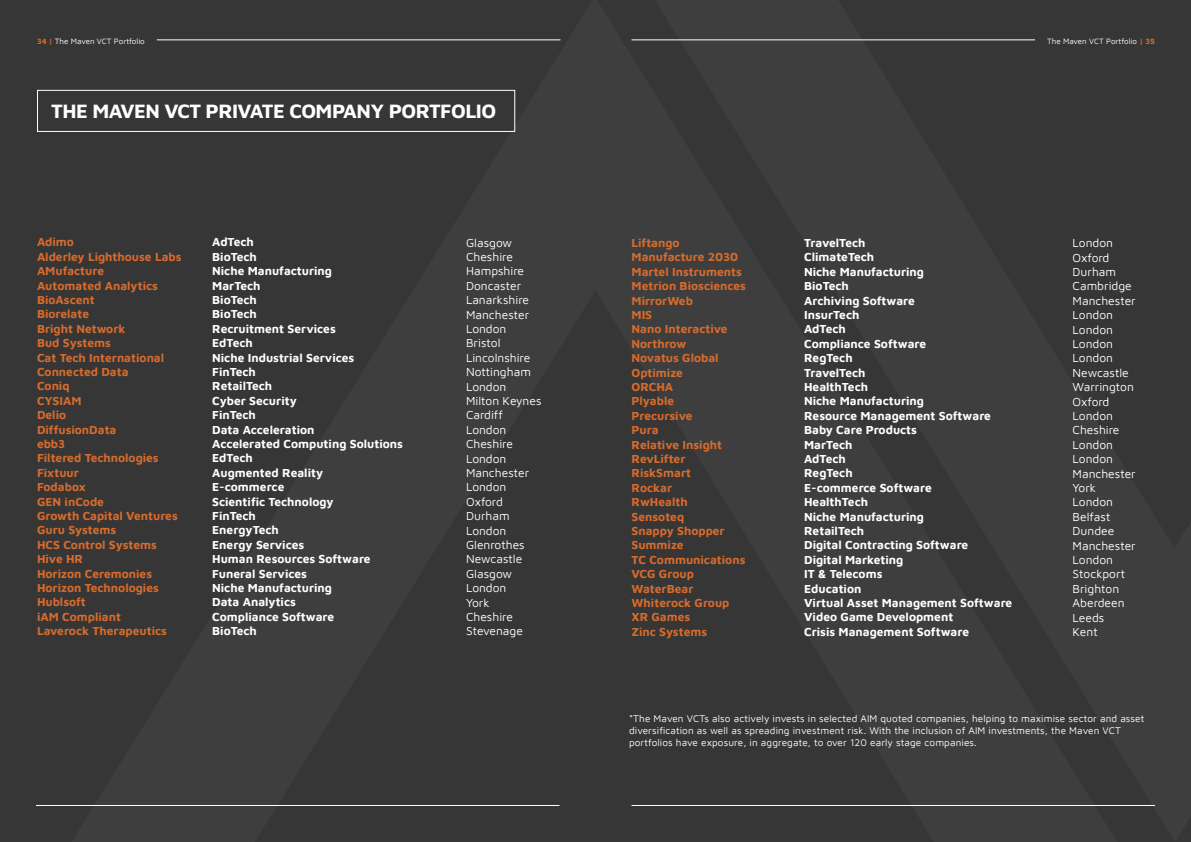
<style>
.page{position:relative;width:1191px;height:842px;background:#363636}
.page>*{position:absolute;margin:0;border:0;box-sizing:border-box;transform-origin:0 0}
.t1{font:20px "Maven Pro";letter-spacing:-.025em;color:#fff}
.t2{font:12px/14.4px "Maven Pro";color:#fff}
.t3{font:12px/14.4px "Maven Pro";color:#d76b2d}
.t4{font:10px/12px "Maven Pro";letter-spacing:.01em;color:#fff}
.t5{font:8px "Maven Pro";color:#fff}
.s1{color:#d96a2b}
.s2{color:#d76b2d}
</style>
<div class="page">
<hr style="left:631px;top:805px;width:524px;height:1px;background:#fff">
<hr style="left:36px;top:805px;width:523px;height:1px;background:#fff">
<hr style="left:157px;top:39px;width:403px;height:1px;background:#fff">
<hr style="left:631px;top:39px;width:404px;height:1px;background:#fff">
<p class="t5" style="left:37px;top:35px;width:109px"><span class="s1">34 |</span> The Maven VCT Portfolio</p>
<h1 class="t1" style="left:51px;top:97px;width:446px">THE MAVEN VCT PRIVATE COMPANY PORTFOLIO</h1>
<p class="t5" style="left:1047px;top:35px;width:109px">The Maven VCT Portfolio <span class="s2">| 35</span></p>
<p class="t3" style="left:37px;top:234px;width:146px">Adimo<br>Alderley Lighthouse Labs<br>AMufacture<br>Automated Analytics<br>BioAscent<br>Biorelate<br>Bright Network<br>Bud Systems<br>Cat Tech International<br>Connected Data<br>Coniq<br>CYSIAM<br>Delio<br>DiffusionData<br>ebb3<br>Filtered Technologies<br>Fixtuur<br>Fodabox<br>GEN inCode<br>Growth Capital Ventures<br>Guru Systems<br>HCS Control Systems<br>Hive HR<br>Horizon Ceremonies<br>Horizon Technologies<br>Hublsoft<br>iAM Compliant<br>Laverock Therapeutics</p>
<p class="t2" style="left:212px;top:234px;width:192px">AdTech<br>BioTech<br>Niche Manufacturing<br>MarTech<br>BioTech<br>BioTech<br>Recruitment Services<br>EdTech<br>Niche Industrial Services<br>FinTech<br>RetailTech<br>Cyber Security<br>FinTech<br>Data Acceleration<br>Accelerated Computing Solutions<br>EdTech<br>Augmented Reality<br>E-commerce<br>Scientific Technology<br>FinTech<br>EnergyTech<br>Energy Services<br>Human Resources Software<br>Funeral Services<br>Niche Manufacturing<br>Data Analytics<br>Compliance Software<br>BioTech</p>
<p class="t2" style="left:466px;top:234px;width:77px">Glasgow<br>Cheshire<br>Hampshire<br>Doncaster<br>Lanarkshire<br>Manchester<br>London<br>Bristol<br>Lincolnshire<br>Nottingham<br>London<br>Milton Keynes<br>Cardiff<br>London<br>Cheshire<br>London<br>Manchester<br>London<br>Oxford<br>Durham<br>London<br>Glenrothes<br>Newcastle<br>Glasgow<br>London<br>York<br>Cheshire<br>Stevenage</p>
<p class="t3" style="left:631px;top:235px;width:116px">Liftango<br>Manufacture 2030<br>Martel Instruments<br>Metrion Biosciences<br>MirrorWeb<br>MIS<br>Nano Interactive<br>Northrow<br>Novatus Global<br>Optimize<br>ORCHA<br>Plyable<br>Precursive<br>Pura<br>Relative Insight<br>RevLifter<br>RiskSmart<br>Rockar<br>RwHealth<br>Sensoteq<br>Snappy Shopper<br>Summize<br>TC Communications<br>VCG Group<br>WaterBear<br>Whiterock Group<br>XR Games<br>Zinc Systems</p>
<p class="t2" style="left:1072px;top:235px;width:65px">London<br>Oxford<br>Durham<br>Cambridge<br>Manchester<br>London<br>London<br>London<br>London<br>Newcastle<br>Warrington<br>Oxford<br>London<br>Cheshire<br>London<br>London<br>Manchester<br>York<br>London<br>Belfast<br>Dundee<br>Manchester<br>London<br>Stockport<br>Brighton<br>Aberdeen<br>Leeds<br>Kent</p>
<p class="t2" style="left:804px;top:235px;width:210px">TravelTech<br>ClimateTech<br>Niche Manufacturing<br>BioTech<br>Archiving Software<br>InsurTech<br>AdTech<br>Compliance Software<br>RegTech<br>TravelTech<br>HealthTech<br>Niche Manufacturing<br>Resource Management Software<br>Baby Care Products<br>MarTech<br>AdTech<br>RegTech<br>E-commerce Software<br>HealthTech<br>Niche Manufacturing<br>RetailTech<br>Digital Contracting Software<br>Digital Marketing<br>IT &amp; Telecoms<br>Education<br>Virtual Asset Management Software<br>Video Game Development<br>Crisis Management Software</p>
<p class="t4" style="left:629px;top:712px;width:517px">*The Maven VCTs also actively invests in selected AIM quoted companies, helping to maximise sector and asset diversification as well as spreading investment risk. With the inclusion of AIM investments, the Maven VCT portfolios have exposure, in aggregate, to over 120 early stage companies.</p>
</div>
